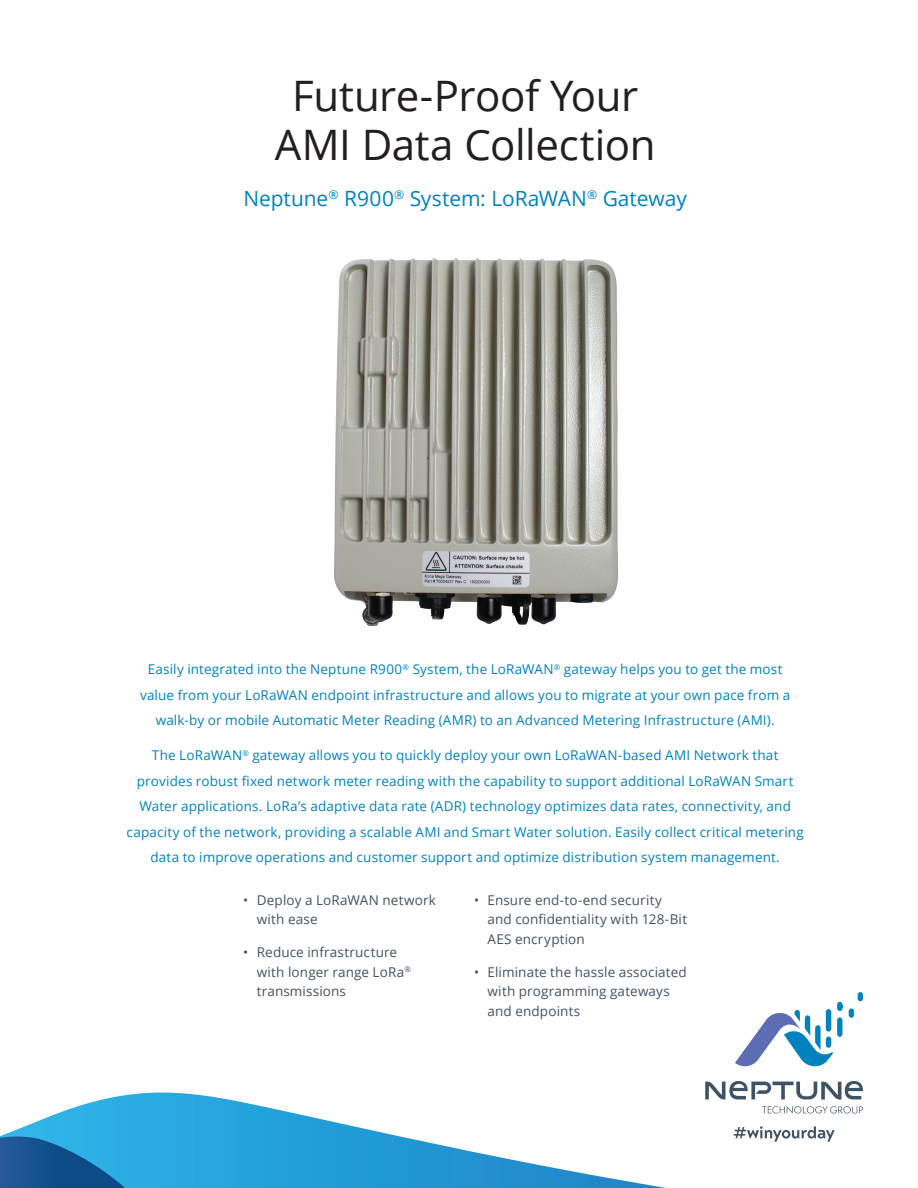
<style>
.page{position:relative;width:918px;height:1188px;background:#fff}
.page>*{position:absolute;margin:0;border:0;box-sizing:border-box;transform-origin:0 0}
.t1{font:42px/49.5px "Open Sans";letter-spacing:-.01em;color:#231f20;text-align:center}
.t2{font:21px "Open Sans";letter-spacing:-.005em;color:#0082bf}
.t3{font:13.5px/25.5px "Open Sans";letter-spacing:.01em;color:#0082bf;text-align:center}
.t4{font:13.5px/19.5px "Open Sans";letter-spacing:.01em;color:#405364}
</style>
<div class="page">
<svg style="left:0;top:1093px;width:666px;height:95px"></svg>
<svg style="left:0;top:1137px;width:131px;height:51px;background:#1c70aa"></svg>
<svg style="left:762px;top:1106px;width:101px;height:8px"></svg>
<svg style="left:705px;top:1081px;width:158px;height:19px"></svg>
<div style="left:858px;top:992px;width:5px;height:9px;background:#0082bf;border-radius:3px"></div>
<div style="left:849px;top:1008px;width:5px;height:10px;background:#0082bf;border-radius:3px"></div>
<svg style="left:735px;top:1010px;width:98px;height:57px"></svg>
<div style="left:837px;top:1017px;width:5px;height:20px;background:#0082bf;border-radius:3px"></div>
<div style="left:837px;top:1002px;width:5px;height:9px;background:#0082bf;border-radius:3px"></div>
<svg style="left:734px;top:1126px;width:101px;height:16px"></svg>
<img style="left:334px;top:258px;width:284px;height:369px">
<h1 class="t1" style="left:275px;top:70px;width:382px">Future-Proof Your<br>AMI Data Collection</h1>
<h2 class="t2" style="left:243px;top:184px;width:445px">Neptune<sup>®</sup> R900<sup>®</sup> System: LoRaWAN<sup>®</sup> Gateway</h2>
<p class="t3" style="left:140px;top:656px;width:652px">Easily integrated into the Neptune R900<sup>®</sup> System, the LoRaWAN<sup>®</sup> gateway helps you to get the most value from your LoRaWAN endpoint infrastructure and allows you to migrate at your own pace from a walk-by or mobile Automatic Meter Reading (AMR) to an Advanced Metering Infrastructure (AMI).</p>
<p class="t3" style="left:127px;top:742px;width:679px">The LoRaWAN<sup>®</sup> gateway allows you to quickly deploy your own LoRaWAN-based AMI Network that provides robust fixed network meter reading with the capability to support additional LoRaWAN Smart Water applications. LoRa’s adaptive data rate (ADR) technology optimizes data rates, connectivity, and capacity of the network, providing a scalable AMI and Smart Water solution. Easily collect critical metering data to improve operations and customer support and optimize distribution system management.</p>
<p class="t4" style="left:257px;top:890px;width:181px;text-indent:-14px">• Deploy a LoRaWAN network with ease</p>
<p class="t4" style="left:257px;top:942px;width:156px;text-indent:-13px">• Reduce infrastructure with longer range LoRa<sup>® </sup>transmissions</p>
<p class="t4" style="left:488px;top:890px;width:201px;text-indent:-14px">• Ensure end-to-end security and confidentiality with 128-Bit<br>AES encryption</p>
<p class="t4" style="left:488px;top:962px;width:201px;text-indent:-14px">• Eliminate the hassle associated with programming gateways and endpoints</p>
</div>
